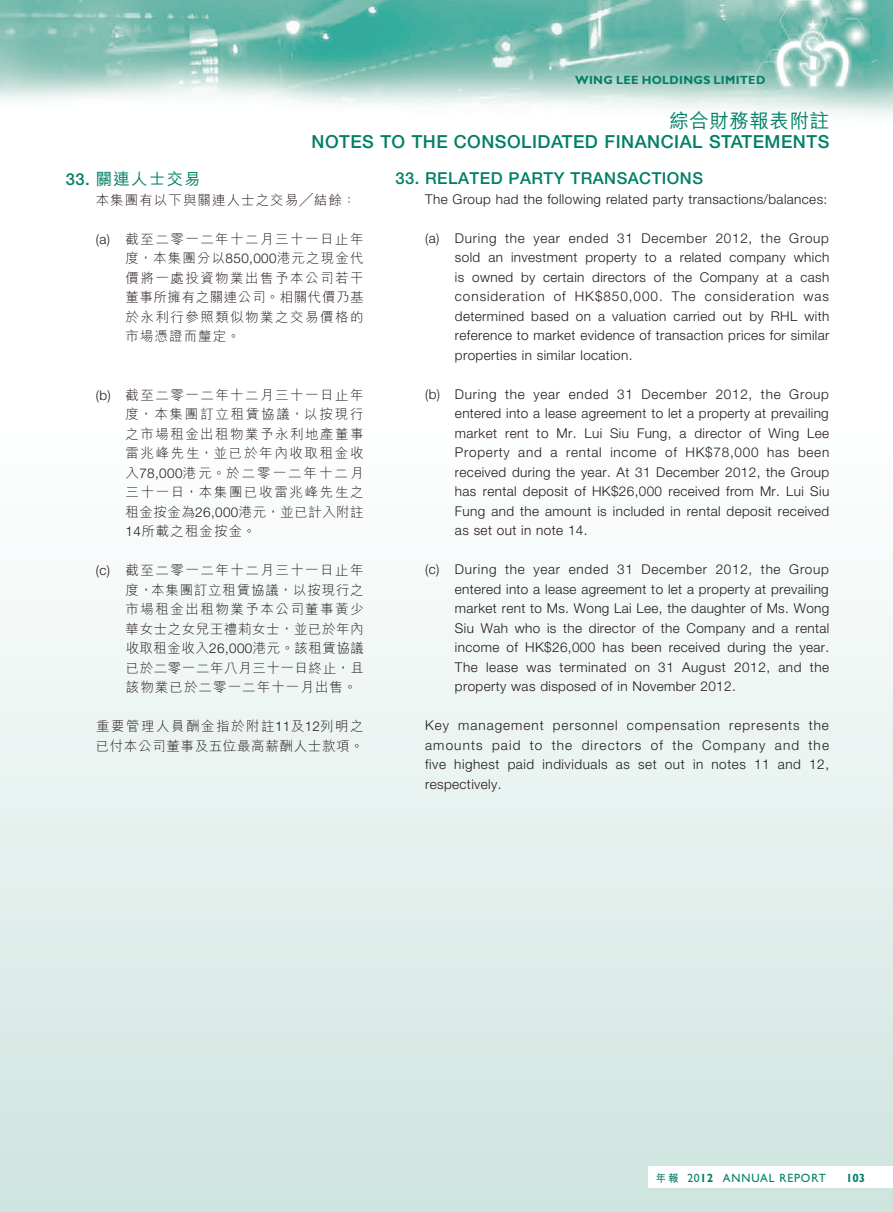
<style>
.page{position:relative;width:893px;height:1212px;background:#fff}
.page>*{position:absolute;margin:0;border:0;box-sizing:border-box;transform-origin:0 0}
.t1{font:500 19.5px "M Hei HK";letter-spacing:.03em;color:#008066}
.t2{font:500 18px "Helvetica Neue LT Std";letter-spacing:.03em;color:#008066}
.t3{font:500 16.5px "Helvetica Neue LT Std";letter-spacing:.03em;color:#008066}
.t4{font:500 16.5px "M Hei HK";letter-spacing:.08em;color:#008066}
.t5{font:300 13.5px/19.5px "Helvetica Neue LT Std";letter-spacing:.03em;color:#231916;text-align:justify}
.t6{font:300 13.5px/19.5px "M Hei HK";letter-spacing:.08em;color:#231916;text-align:justify}
.t7{font:300 13.5px/19.6px "M Hei HK";letter-spacing:.05em;color:#231916}
.t8{font:700 12px "Gill Sans Std";letter-spacing:.025em;color:#008066}
.t9{font:12px "Gill Sans Std";letter-spacing:.075em;color:#008066}
.s1{font-family:"Helvetica Neue LT Std"}
.s2{font-family:"M Hei HK";font-weight:700;font-size:10.5px}
.s3{font-weight:700}
</style>
<div class="page">
<div style="left:0;top:381px;width:893px;height:831px;background:linear-gradient(to bottom,#fff,#cfe4df)"></div>
<img style="left:0;top:0;width:893px;height:116px">
<div style="left:648px;top:1167px;width:245px;height:21px;background:#fff"></div>
<p class="t8" style="left:575px;top:73px;width:192px">WING LEE HOLDINGS LIMITED</p>
<h1 class="t1" style="left:669px;top:107px;width:161px">綜合財務報表附註</h1>
<h2 class="t2" style="left:312px;top:131px;width:519px">NOTES TO THE CONSOLIDATED FINANCIAL STATEMENTS</h2>
<p class="t4" style="left:66px;top:167px;width:137px"><span class="s1">33.</span> 關連人士交易</p>
<p class="t6" style="left:96px;top:189px;width:262px">本集團有以下與關連人士之交易╱結餘：</p>
<p class="t6" style="left:125px;top:228px;width:240px;text-indent:-30px"><span class="s1">(a)</span> 截至二零一二年十二月三十一日止年度，本集團分以<span class="s1">850,000</span>港元之現金代價將一處投資物業出售予本公司若干董事所擁有之關連公司。相關代價乃基於永利行參照類似物業之交易價格的市場憑證而釐定。</p>
<p class="t6" style="left:125px;top:384px;width:240px;text-indent:-30px"><span class="s1">(b)</span> 截至二零一二年十二月三十一日止年度，本集團訂立租賃協議，以按現行之市場租金出租物業予永利地產董事雷兆峰先生，並已於年內收取租金收入<span class="s1">78,000</span>港元。於二零一二年十二月三十一日，本集團已收雷兆峰先生之租金按金為<span class="s1">26,000</span>港元，並已計入附註<span class="s1">14</span>所載之租金按金。</p>
<p class="t6" style="left:126px;top:560px;width:240px;text-indent:-30px"><span class="s1">(c)</span> 截至二零一二年十二月三十一日止年度，本集團訂立租賃協議，以按現行之市場租金出租物業予本公司董事黃少華女士之女兒王禮莉女士，並已於年內收取租金收入<span class="s1">26,000</span>港元。該租賃協議已於二零一二年八月三十一日終止，且該物業已於二零一二年十一月出售。</p>
<p class="t7" style="left:96px;top:716px;width:269px">重要管理人員酬金指於附註<span class="s1">11</span>及<span class="s1">12</span>列明之已付本公司董事及五位最高薪酬人士款項。</p>
<p class="t3" style="left:395px;top:168px;width:309px">33. RELATED PARTY TRANSACTIONS</p>
<p class="t5" style="left:425px;top:189px;width:404px">The Group had the following related party transactions/balances:</p>
<p class="t5" style="left:455px;top:228px;width:376px;text-indent:-30px">(a) During the year ended 31 December 2012, the Group sold an investment property to a related company which is owned by certain directors of the Company at a cash consideration of HK$850,000. The consideration was determined based on a valuation carried out by RHL with reference to market evidence of transaction prices for similar properties in similar location.</p>
<p class="t5" style="left:455px;top:384px;width:376px;text-indent:-30px">(b) During the year ended 31 December 2012, the Group entered into a lease agreement to let a property at prevailing market rent to Mr. Lui Siu Fung, a director of Wing Lee Property and a rental income of HK$78,000 has been received during the year. At 31 December 2012, the Group has rental deposit of HK$26,000 received from Mr. Lui Siu Fung and the amount is included in rental deposit received as set out in note 14.</p>
<p class="t5" style="left:455px;top:559px;width:376px;text-indent:-30px">(c) During the year ended 31 December 2012, the Group entered into a lease agreement to let a property at prevailing market rent to Ms. Wong Lai Lee, the daughter of Ms. Wong Siu Wah who is the director of the Company and a rental income of HK$26,000 has been received during the year.<br>The lease was terminated on 31 August 2012, and the property was disposed of in November 2012.</p>
<p class="t5" style="left:425px;top:715px;width:405px">Key management personnel compensation represents the amounts paid to the directors of the Company and the five highest paid individuals as set out in notes 11 and 12, respectively.</p>
<p class="t9" style="left:656px;top:1171px;width:172px"><span class="s2">年報</span> 20<span class="s3">12</span> ANNUAL REPORT</p>
<p class="t8" style="left:846px;top:1170px;width:21px">103</p>
</div>
